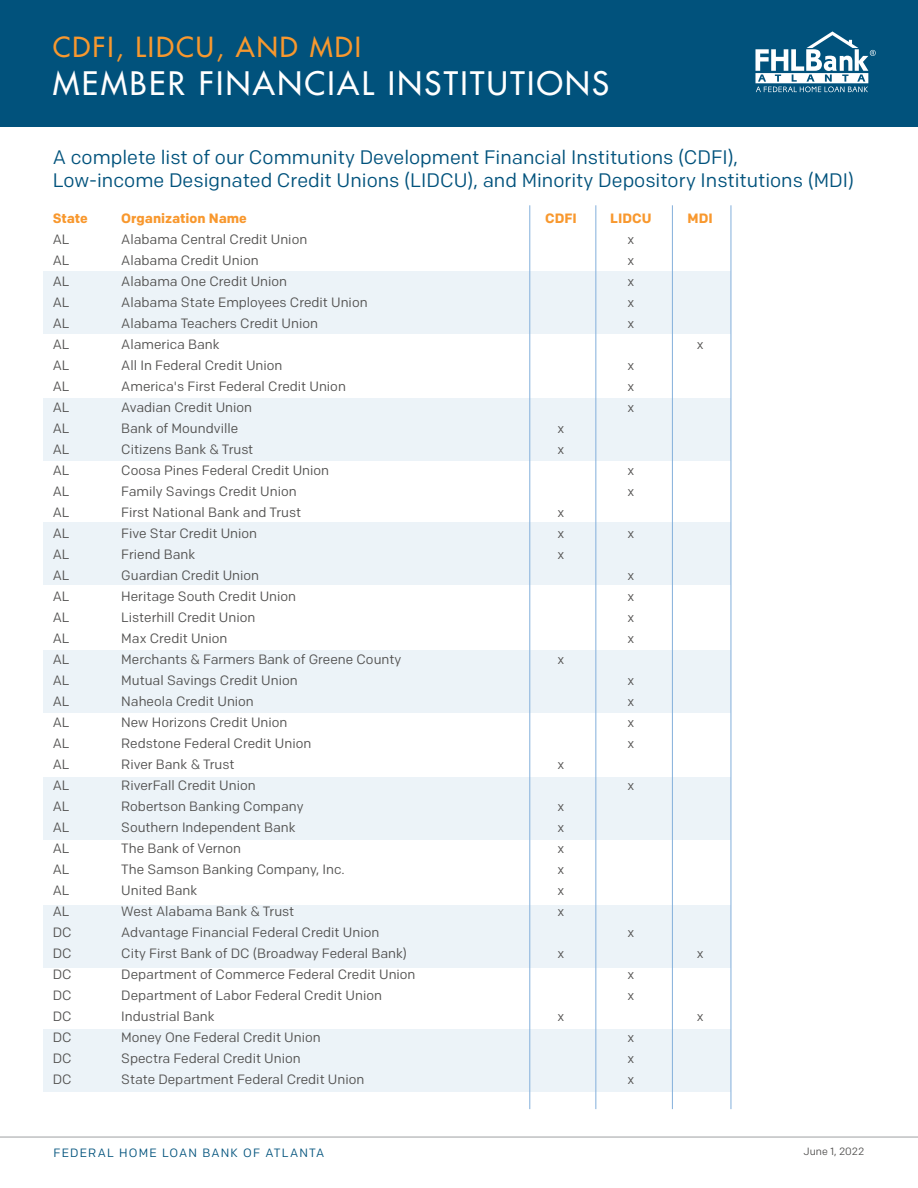
<style>
.page{position:relative;width:918px;height:1188px;background:#fff}
.page>*{position:absolute;margin:0;border:0;box-sizing:border-box;transform-origin:0 0}
.t1{font:31.5px "Futura";letter-spacing:.075em;color:#fff}
.t2{font:27px "Futura";letter-spacing:.075em;color:#f8982e}
.t3{font:19.5px/23.4px "Chrono";color:#01527c}
.t4{font:13.5px "Chrono";color:#51504f}
.t5{font:700 13.5px "Chrono";color:#f8982e}
.t6{font:12px "Chrono";letter-spacing:.1em;color:#01527c}
.t7{font:10.5px "Chrono";color:#51504f}
</style>
<div class="page">
<div style="left:43px;top:1029px;width:688px;height:63px;background:#ecf3f8"></div>
<div style="left:43px;top:905px;width:688px;height:63px;background:#ecf3f8"></div>
<div style="left:43px;top:777px;width:688px;height:63px;background:#ecf3f8"></div>
<div style="left:43px;top:650px;width:688px;height:63px;background:#ecf3f8"></div>
<div style="left:43px;top:522px;width:688px;height:63px;background:#ecf3f8"></div>
<div style="left:43px;top:398px;width:688px;height:63px;background:#ecf3f8"></div>
<div style="left:43px;top:271px;width:688px;height:63px;background:#ecf3f8"></div>
<div style="left:0;top:0;width:918px;height:127px;background:#01527c"></div>
<svg style="left:755px;top:31px;width:121px;height:61px"></svg>
<hr style="left:0;top:1137px;width:918px;height:1px;background:#9ea0a3">
<hr style="left:595px;top:205px;width:1px;height:904px;background:#83afdb">
<hr style="left:672px;top:205px;width:1px;height:904px;background:#83afdb">
<hr style="left:731px;top:205px;width:1px;height:904px;background:#83afdb">
<hr style="left:529px;top:205px;width:1px;height:904px;background:#83afdb">
<h2 class="t2" style="left:53px;top:30px;width:310px">CDFI, LIDCU, AND MDI</h2>
<h1 class="t1" style="left:53px;top:63px;width:558px">MEMBER FINANCIAL INSTITUTIONS</h1>
<h3 class="t3" style="left:53px;top:145px;width:803px">A complete list of our Community Development Financial Institutions (CDFI),<br>Low-income Designated Credit Unions (LIDCU), and Minority Depository Institutions (MDI)</h3>
<p class="t5" style="left:53px;top:210px;width:37px">State</p>
<p class="t5" style="left:121px;top:210px;width:127px">Organization Name</p>
<p class="t5" style="left:545px;top:210px;width:33px">CDFI</p>
<p class="t5" style="left:610px;top:210px;width:43px">LIDCU</p>
<p class="t5" style="left:688px;top:210px;width:27px">MDI</p>
<p class="t4" style="left:53px;top:231px;width:18px">AL</p>
<p class="t4" style="left:121px;top:231px;width:188px">Alabama Central Credit Union</p>
<p class="t4" style="left:627px;top:231px;width:8px">x</p>
<p class="t4" style="left:53px;top:252px;width:18px">AL</p>
<p class="t4" style="left:121px;top:252px;width:139px">Alabama Credit Union</p>
<p class="t4" style="left:627px;top:252px;width:8px">x</p>
<p class="t4" style="left:53px;top:273px;width:18px">AL</p>
<p class="t4" style="left:121px;top:273px;width:167px">Alabama One Credit Union</p>
<p class="t4" style="left:627px;top:273px;width:8px">x</p>
<p class="t4" style="left:53px;top:294px;width:18px">AL</p>
<p class="t4" style="left:121px;top:294px;width:248px">Alabama State Employees Credit Union</p>
<p class="t4" style="left:627px;top:294px;width:8px">x</p>
<p class="t4" style="left:53px;top:315px;width:18px">AL</p>
<p class="t4" style="left:121px;top:315px;width:198px">Alabama Teachers Credit Union</p>
<p class="t4" style="left:627px;top:315px;width:8px">x</p>
<p class="t4" style="left:53px;top:336px;width:18px">AL</p>
<p class="t4" style="left:121px;top:336px;width:100px">Alamerica Bank</p>
<p class="t4" style="left:697px;top:336px;width:8px">x</p>
<p class="t4" style="left:53px;top:357px;width:18px">AL</p>
<p class="t4" style="left:121px;top:357px;width:163px">All In Federal Credit Union</p>
<p class="t4" style="left:627px;top:357px;width:8px">x</p>
<p class="t4" style="left:53px;top:378px;width:18px">AL</p>
<p class="t4" style="left:121px;top:378px;width:226px">America's First Federal Credit Union</p>
<p class="t4" style="left:627px;top:378px;width:8px">x</p>
<p class="t4" style="left:53px;top:399px;width:18px">AL</p>
<p class="t4" style="left:121px;top:399px;width:132px">Avadian Credit Union</p>
<p class="t4" style="left:627px;top:399px;width:8px">x</p>
<p class="t4" style="left:53px;top:420px;width:18px">AL</p>
<p class="t4" style="left:121px;top:420px;width:118px">Bank of Moundville</p>
<p class="t4" style="left:558px;top:420px;width:8px">x</p>
<p class="t4" style="left:53px;top:441px;width:18px">AL</p>
<p class="t4" style="left:121px;top:441px;width:134px">Citizens Bank &amp; Trust</p>
<p class="t4" style="left:558px;top:441px;width:8px">x</p>
<p class="t4" style="left:53px;top:462px;width:18px">AL</p>
<p class="t4" style="left:121px;top:462px;width:209px">Coosa Pines Federal Credit Union</p>
<p class="t4" style="left:627px;top:462px;width:8px">x</p>
<p class="t4" style="left:53px;top:483px;width:18px">AL</p>
<p class="t4" style="left:121px;top:483px;width:177px">Family Savings Credit Union</p>
<p class="t4" style="left:627px;top:483px;width:8px">x</p>
<p class="t4" style="left:53px;top:504px;width:18px">AL</p>
<p class="t4" style="left:121px;top:504px;width:181px">First National Bank and Trust</p>
<p class="t4" style="left:558px;top:504px;width:8px">x</p>
<p class="t4" style="left:53px;top:525px;width:18px">AL</p>
<p class="t4" style="left:121px;top:525px;width:137px">Five Star Credit Union</p>
<p class="t4" style="left:558px;top:525px;width:8px">x</p>
<p class="t4" style="left:627px;top:525px;width:8px">x</p>
<p class="t4" style="left:53px;top:546px;width:18px">AL</p>
<p class="t4" style="left:121px;top:546px;width:76px">Friend Bank</p>
<p class="t4" style="left:558px;top:546px;width:8px">x</p>
<p class="t4" style="left:53px;top:567px;width:18px">AL</p>
<p class="t4" style="left:121px;top:567px;width:139px">Guardian Credit Union</p>
<p class="t4" style="left:627px;top:567px;width:8px">x</p>
<p class="t4" style="left:53px;top:588px;width:18px">AL</p>
<p class="t4" style="left:121px;top:588px;width:176px">Heritage South Credit Union</p>
<p class="t4" style="left:627px;top:588px;width:8px">x</p>
<p class="t4" style="left:53px;top:609px;width:18px">AL</p>
<p class="t4" style="left:121px;top:609px;width:136px">Listerhill Credit Union</p>
<p class="t4" style="left:627px;top:609px;width:8px">x</p>
<p class="t4" style="left:53px;top:630px;width:18px">AL</p>
<p class="t4" style="left:121px;top:630px;width:108px">Max Credit Union</p>
<p class="t4" style="left:627px;top:630px;width:8px">x</p>
<p class="t4" style="left:53px;top:651px;width:18px">AL</p>
<p class="t4" style="left:121px;top:651px;width:282px">Merchants &amp; Farmers Bank of Greene County</p>
<p class="t4" style="left:558px;top:651px;width:8px">x</p>
<p class="t4" style="left:53px;top:672px;width:18px">AL</p>
<p class="t4" style="left:121px;top:672px;width:178px">Mutual Savings Credit Union</p>
<p class="t4" style="left:627px;top:672px;width:8px">x</p>
<p class="t4" style="left:53px;top:693px;width:18px">AL</p>
<p class="t4" style="left:121px;top:693px;width:134px">Naheola Credit Union</p>
<p class="t4" style="left:627px;top:693px;width:8px">x</p>
<p class="t4" style="left:53px;top:714px;width:18px">AL</p>
<p class="t4" style="left:121px;top:714px;width:168px">New Horizons Credit Union</p>
<p class="t4" style="left:627px;top:714px;width:8px">x</p>
<p class="t4" style="left:53px;top:735px;width:18px">AL</p>
<p class="t4" style="left:121px;top:735px;width:192px">Redstone Federal Credit Union</p>
<p class="t4" style="left:627px;top:735px;width:8px">x</p>
<p class="t4" style="left:53px;top:756px;width:18px">AL</p>
<p class="t4" style="left:121px;top:756px;width:115px">River Bank &amp; Trust</p>
<p class="t4" style="left:558px;top:756px;width:8px">x</p>
<p class="t4" style="left:53px;top:777px;width:18px">AL</p>
<p class="t4" style="left:121px;top:777px;width:136px">RiverFall Credit Union</p>
<p class="t4" style="left:627px;top:777px;width:8px">x</p>
<p class="t4" style="left:53px;top:798px;width:18px">AL</p>
<p class="t4" style="left:121px;top:798px;width:184px">Robertson Banking Company</p>
<p class="t4" style="left:558px;top:798px;width:8px">x</p>
<p class="t4" style="left:53px;top:819px;width:18px">AL</p>
<p class="t4" style="left:121px;top:819px;width:176px">Southern Independent Bank</p>
<p class="t4" style="left:558px;top:819px;width:8px">x</p>
<p class="t4" style="left:53px;top:840px;width:18px">AL</p>
<p class="t4" style="left:121px;top:840px;width:121px">The Bank of Vernon</p>
<p class="t4" style="left:558px;top:840px;width:8px">x</p>
<p class="t4" style="left:53px;top:861px;width:18px">AL</p>
<p class="t4" style="left:121px;top:861px;width:225px">The Samson Banking Company, Inc.</p>
<p class="t4" style="left:558px;top:861px;width:8px">x</p>
<p class="t4" style="left:53px;top:882px;width:18px">AL</p>
<p class="t4" style="left:121px;top:882px;width:78px">United Bank</p>
<p class="t4" style="left:558px;top:882px;width:8px">x</p>
<p class="t4" style="left:53px;top:903px;width:18px">AL</p>
<p class="t4" style="left:121px;top:903px;width:174px">West Alabama Bank &amp; Trust</p>
<p class="t4" style="left:558px;top:903px;width:8px">x</p>
<p class="t4" style="left:53px;top:924px;width:20px">DC</p>
<p class="t4" style="left:121px;top:924px;width:260px">Advantage Financial Federal Credit Union</p>
<p class="t4" style="left:627px;top:924px;width:8px">x</p>
<p class="t4" style="left:53px;top:945px;width:20px">DC</p>
<p class="t4" style="left:121px;top:945px;width:287px">City First Bank of DC (Broadway Federal Bank)</p>
<p class="t4" style="left:558px;top:945px;width:8px">x</p>
<p class="t4" style="left:697px;top:945px;width:8px">x</p>
<p class="t4" style="left:53px;top:966px;width:20px">DC</p>
<p class="t4" style="left:121px;top:966px;width:296px">Department of Commerce Federal Credit Union</p>
<p class="t4" style="left:627px;top:966px;width:8px">x</p>
<p class="t4" style="left:53px;top:987px;width:20px">DC</p>
<p class="t4" style="left:121px;top:987px;width:262px">Department of Labor Federal Credit Union</p>
<p class="t4" style="left:627px;top:987px;width:8px">x</p>
<p class="t4" style="left:53px;top:1008px;width:20px">DC</p>
<p class="t4" style="left:121px;top:1008px;width:95px">Industrial Bank</p>
<p class="t4" style="left:558px;top:1008px;width:8px">x</p>
<p class="t4" style="left:697px;top:1008px;width:8px">x</p>
<p class="t4" style="left:53px;top:1029px;width:20px">DC</p>
<p class="t4" style="left:121px;top:1029px;width:201px">Money One Federal Credit Union</p>
<p class="t4" style="left:627px;top:1029px;width:8px">x</p>
<p class="t4" style="left:53px;top:1050px;width:20px">DC</p>
<p class="t4" style="left:121px;top:1050px;width:181px">Spectra Federal Credit Union</p>
<p class="t4" style="left:627px;top:1050px;width:8px">x</p>
<p class="t4" style="left:53px;top:1071px;width:20px">DC</p>
<p class="t4" style="left:121px;top:1071px;width:245px">State Department Federal Credit Union</p>
<p class="t4" style="left:627px;top:1071px;width:8px">x</p>
<p class="t6" style="left:53px;top:1146px;width:272px">FEDERAL HOME LOAN BANK OF ATLANTA</p>
<p class="t7" style="left:804px;top:1145px;width:62px">June 1, 2022</p>
</div>
